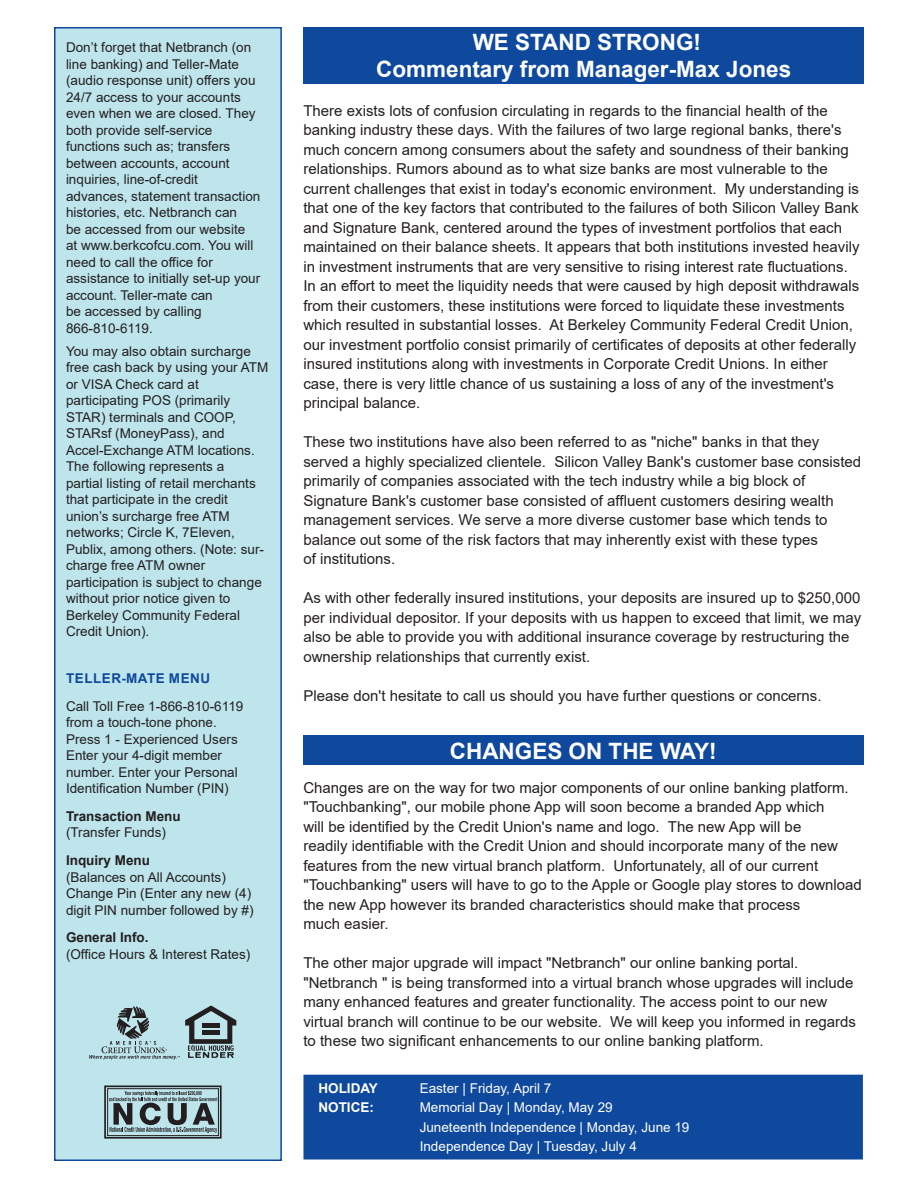
<style>
.page{position:relative;width:918px;height:1188px;background:#fff}
.page>*{position:absolute;margin:0;border:0;box-sizing:border-box;transform-origin:0 0}
.Head{font:700 22.5px "Arial";color:#fff}
.Body{font:15px/19.5px "Arial";color:#231f20}
.Shaded_Green_Box{font:13.5px/16.5px "Arial";color:#231f20}
.Secondary_Head{font:13.5px/16.5px "Arial";color:#231f20}
.Subhead{font:13.5px "Arial";color:#fff}
.Secondary_Head-2{font:700 13.5px/16.5px "Arial";color:#231f20}
.Secondary_Head-3{font:700 13.5px "Arial";letter-spacing:.035em;color:#0f499d}
.Subhead-2{font:700 13.5px "Arial";color:#fff}
.s1{font-weight:400}
.s2{font-weight:700}
</style>
<div class="page">
<div style="left:54px;top:27px;width:228px;height:1134px;background:#bee5ec;border:2px solid #0f499d"></div>
<div style="left:104px;top:1086px;width:118px;height:53px;border:2px solid #231f20"></div>
<div style="left:107px;top:1088px;width:112px;height:48px;border:1px solid #231f20"></div>
<svg style="left:109px;top:1091px;width:108px;height:42px"></svg>
<svg style="left:89px;top:1005px;width:147px;height:55px"></svg>
<div style="left:303px;top:27px;width:561px;height:57px;background:#0f499d"></div>
<div style="left:304px;top:1075px;width:558px;height:84px;background:#0f499d"></div>
<div style="left:303px;top:1075px;width:560px;height:85px;border:2px solid #0f499d"></div>
<div style="left:303px;top:735px;width:560px;height:30px;background:#0f499d"></div>
<p class="Shaded_Green_Box" style="left:66px;top:39px;width:196px">Don’t forget that Netbranch (on line banking) and Teller-Mate (audio response unit) offers you<br>24/7 access to your accounts even when we are closed. They both provide self-service functions such as; transfers between accounts, account inquiries, line-of-credit advances, statement transaction histories, etc. Netbranch can<br>be accessed from our website<br>at www.berkcofcu.com. You will need to call the office for assistance to initially set-up your account. Teller-mate can<br>be accessed by calling<br>866-810-6119.</p>
<p class="Shaded_Green_Box" style="left:66px;top:343px;width:204px">You may also obtain surcharge free cash back by using your ATM or VISA Check card at participating POS (primarily<br>STAR) terminals and COOP,<br>STARsf (MoneyPass), and<br>Accel-Exchange ATM locations.<br>The following represents a<br>partial listing of retail merchants that participate in the credit union’s surcharge free ATM networks; Circle K, 7Eleven,<br>Publix, among others. (Note: sur&shy;charge free ATM owner participation is subject to change without prior notice given to<br>Berkeley Community Federal<br>Credit Union).</p>
<p class="Secondary_Head-3" style="left:66px;top:669px;width:145px">TELLER-MATE MENU</p>
<p class="Secondary_Head" style="left:66px;top:698px;width:179px">Call Toll Free 1-866-810-6119 from a touch-tone phone.<br>Press 1 - Experienced Users<br>Enter your 4-digit member number. Enter your Personal<br>Identification Number (PIN)</p>
<p class="Secondary_Head-2" style="left:66px;top:808px;width:116px">Transaction Menu <span class="s1">(Transfer Funds)</span></p>
<p class="Secondary_Head" style="left:66px;top:852px;width:189px"><span class="s2">Inquiry Menu<br></span>(Balances on All Accounts)<br>Change Pin (Enter any new (4) digit PIN number followed by #)</p>
<p class="Secondary_Head" style="left:66px;top:929px;width:186px"><span class="s2">General Info.<br></span>(Office Hours &amp; Interest Rates)</p>
<p class="Head" style="left:473px;top:26px;width:230px">WE STAND STRONG!</p>
<p class="Head" style="left:376px;top:53px;width:417px">Commentary from Manager-Max Jones</p>
<p class="Body" style="left:303px;top:101px;width:558px">There exists lots of confusion circulating in regards to the financial health of the banking industry these days. With the failures of two large regional banks, there's much concern among consumers about the safety and soundness of their banking relationships. Rumors abound as to what size banks are most vulnerable to the current challenges that exist in today's economic environment. My understanding is that one of the key factors that contributed to the failures of both Silicon Valley Bank and Signature Bank, centered around the types of investment portfolios that each maintained on their balance sheets. It appears that both institutions invested heavily in investment instruments that are very sensitive to rising interest rate fluctuations.<br>In an effort to meet the liquidity needs that were caused by high deposit withdrawals from their customers, these institutions were forced to liquidate these investments which resulted in substantial losses. At Berkeley Community Federal Credit Union, our investment portfolio consist primarily of certificates of deposits at other federally insured institutions along with investments in Corporate Credit Unions. In either case, there is very little chance of us sustaining a loss of any of the investment's principal balance.</p>
<p class="Body" style="left:303px;top:432px;width:559px">These two institutions have also been referred to as "niche" banks in that they served a highly specialized clientele. Silicon Valley Bank's customer base consisted primarily of companies associated with the tech industry while a big block of Signature Bank's customer base consisted of affluent customers desiring wealth management services. We serve a more diverse customer base which tends to balance out some of the risk factors that may inherently exist with these types<br>of institutions.</p>
<p class="Body" style="left:303px;top:588px;width:559px">As with other federally insured institutions, your deposits are insured up to $250,000 per individual depositor. If your deposits with us happen to exceed that limit, we may also be able to provide you with additional insurance coverage by restructuring the ownership relationships that currently exist.</p>
<p class="Body" style="left:303px;top:686px;width:520px">Please don't hesitate to call us should you have further questions or concerns.</p>
<p class="Head" style="left:450px;top:735px;width:268px">CHANGES ON THE WAY!</p>
<p class="Body" style="left:303px;top:778px;width:560px">Changes are on the way for two major components of our online banking platform. "Touchbanking", our mobile phone App will soon become a branded App which<br>will be identified by the Credit Union's name and logo. The new App will be<br>readily identifiable with the Credit Union and should incorporate many of the new features from the new virtual branch platform. Unfortunately, all of our current "Touchbanking" users will have to go to the Apple or Google play stores to download the new App however its branded characteristics should make that process<br>much easier.</p>
<p class="Body" style="left:303px;top:953px;width:554px">The other major upgrade will impact "Netbranch" our online banking portal. "Netbranch " is being transformed into a virtual branch whose upgrades will include many enhanced features and greater functionality. The access point to our new virtual branch will continue to be our website. We will keep you informed in regards to these two significant enhancements to our online banking platform.</p>
<p class="Subhead-2" style="left:318px;top:1078px;width:61px">HOLIDAY</p>
<p class="Subhead" style="left:420px;top:1079px;width:133px">Easter | Friday, April 7</p>
<p class="Subhead-2" style="left:318px;top:1098px;width:57px">NOTICE:</p>
<p class="Subhead" style="left:420px;top:1098px;width:195px">Memorial Day | Monday, May 29</p>
<p class="Subhead" style="left:420px;top:1118px;width:271px">Juneteenth Independence | Monday, June 19</p>
<p class="Subhead" style="left:420px;top:1137px;width:219px">Independence Day | Tuesday, July 4</p>
</div>
